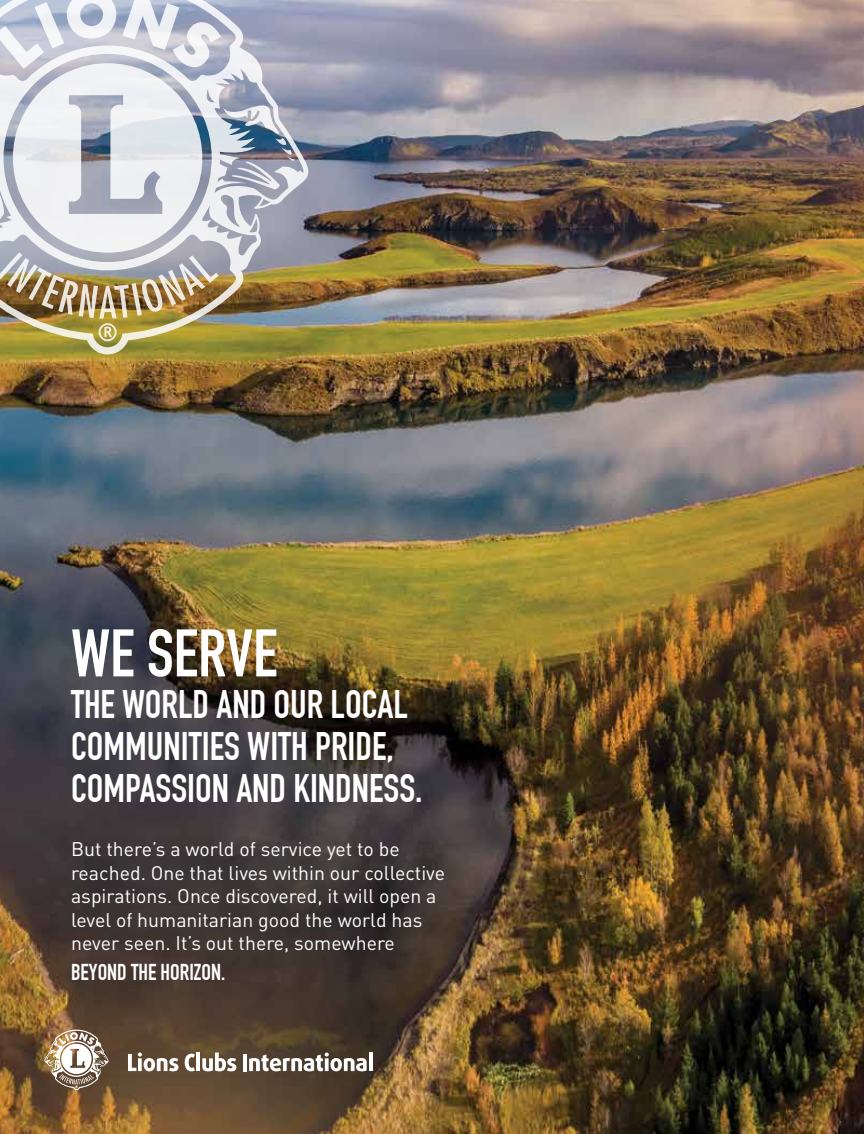
<style>
.page{position:relative;width:864px;height:1134px;background:#fff}
.page>*{position:absolute;margin:0;border:0;box-sizing:border-box;transform-origin:0 0}
.t1{font:700 66px "DIN Condensed";color:#fff}
.t2{font:700 39px/42px "DIN Condensed";color:#fff}
.t3{font:700 22.5px "DIN Condensed";color:#fff}
.t4{font:19.5px/23.4px "DIN";color:#fff}
</style>
<div class="page">
<img style="left:0;top:0;width:864px;height:1134px">
<img style="left:0;top:0;width:308px;height:354px">
<svg style="left:128px;top:1053px;width:50px;height:18px"></svg>
<svg style="left:185px;top:1054px;width:10px;height:17px"></svg>
<hr style="left:196px;top:1052px;width:4px;height:19px;background:#fff">
<svg style="left:202px;top:1052px;width:34px;height:19px"></svg>
<hr style="left:243px;top:1054px;width:4px;height:17px;background:#fff">
<svg style="left:249px;top:1053px;width:118px;height:18px"></svg>
<hr style="left:369px;top:1052px;width:4px;height:19px;background:#fff">
<img style="left:44px;top:1030px;width:65px;height:60px">
<h1 class="t1" style="left:71px;top:615px;width:208px">WE SERVE</h1>
<h2 class="t2" style="left:71px;top:684px;width:353px">THE WORLD AND OUR LOCAL<br>COMMUNITIES WITH PRIDE,<br>COMPASSION AND KINDNESS.</h2>
<p class="t4" style="left:71px;top:838px;width:376px">But there’s a world of service yet to be reached. One that lives within our collective aspirations. Once discovered, it will open a level of humanitarian good the world has never seen. It’s out there, somewhere</p>
<p class="t3" style="left:71px;top:959px;width:156px">BEYOND THE HORIZON.</p>
</div>
